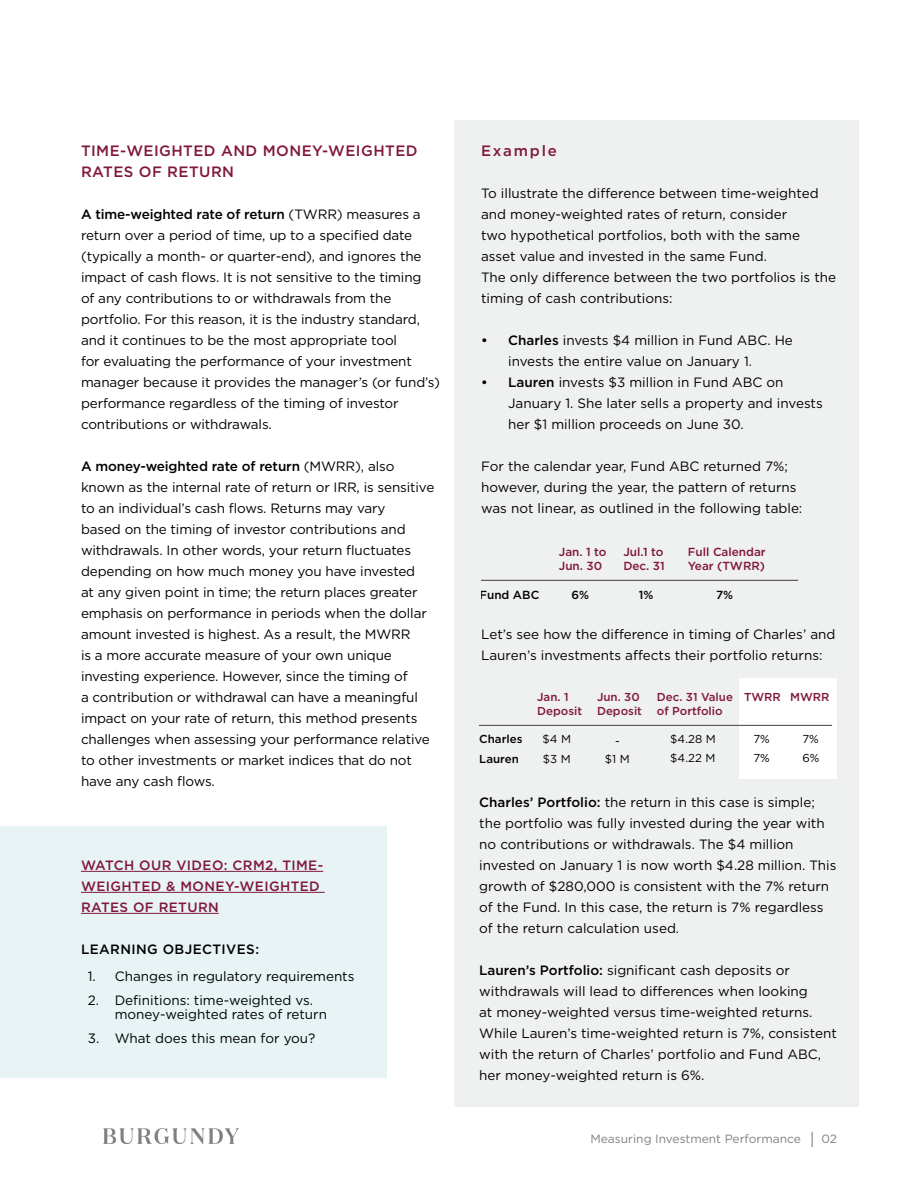
<style>
.page{position:relative;width:918px;height:1188px;background:#fff}
.page>*{position:absolute;margin:0;border:0;box-sizing:border-box;transform-origin:0 0}
.t1{font:500 15px/21px "Gotham";letter-spacing:.03em;color:#811739}
.t2{font:500 15px "Gotham";letter-spacing:.12em;color:#811739}
.t3{font:13.5px/21px "Gotham";letter-spacing:-.01em;color:#000}
.t4{font:500 13.5px/21px "Gotham";letter-spacing:.03em;color:#811739}
.t5{font:500 13.5px "Gotham";letter-spacing:.03em;color:#000}
.t6{font:12px "Gotham";color:#7f8080}
.t7{font:500 11.7px/14.1px "Gotham";color:#801739}
.t8{font:500 11.7px "Gotham";color:#000}
.t9{font:500 11.55px/13.8px "Gotham";color:#801739}
.t10{font:11.55px/18.8px "Gotham";color:#000}
.t11{font:500 11.55px "Gotham";color:#000}
.s1{font-weight:500}
.s2{font-size:16.5px}
</style>
<div class="page">
<img style="left:103px;top:1129px;width:135px;height:15px">
<div style="left:454px;top:120px;width:405px;height:987px;background:#eff0f0"></div>
<div style="left:0;top:826px;width:387px;height:252px;background:#e7f3f5"></div>
<hr style="left:81px;top:871px;width:242px;height:1px;background:#811739">
<hr style="left:81px;top:892px;width:244px;height:1px;background:#811739">
<hr style="left:81px;top:913px;width:138px;height:1px;background:#811739">
<hr style="left:481px;top:580px;width:317px;height:1px;background:#4f4f4f">
<div style="left:739px;top:678px;width:98px;height:100px;background:#fff"></div>
<hr style="left:479px;top:725px;width:353px;height:1px;background:#4f4f4f">
<p class="t1" style="left:81px;top:140px;width:338px">TIME-WEIGHTED AND MONEY-WEIGHTED<br>RATES OF RETURN</p>
<p class="t3" style="left:81px;top:203px;width:361px"><span class="s1">A time-weighted rate of return</span> (TWRR) measures a return over a period of time, up to a specified date (typically a month- or quarter-end), and ignores the impact of cash flows. It is not sensitive to the timing<br>of any contributions to or withdrawals from the portfolio. For this reason, it is the industry standard, and it continues to be the most appropriate tool<br>for evaluating the performance of your investment manager because it provides the manager’s (or fund’s) performance regardless of the timing of investor contributions or withdrawals.</p>
<p class="t3" style="left:81px;top:455px;width:355px"><span class="s1">A money-weighted rate of return</span> (MWRR), also known as the internal rate of return or IRR, is sensitive to an individual’s cash flows. Returns may vary<br>based on the timing of investor contributions and withdrawals. In other words, your return fluctuates depending on how much money you have invested<br>at any given point in time; the return places greater emphasis on performance in periods when the dollar amount invested is highest. As a result, the MWRR<br>is a more accurate measure of your own unique investing experience. However, since the timing of<br>a contribution or withdrawal can have a meaningful impact on your rate of return, this method presents challenges when assessing your performance relative to other investments or market indices that do not have any cash flows.</p>
<p class="t4" style="left:81px;top:855px;width:244px">WATCH OUR VIDEO: CRM2, TIME-<br>WEIGHTED &amp; MONEY-WEIGHTED<br>RATES OF RETURN</p>
<p class="t5" style="left:81px;top:940px;width:180px">LEARNING OBJECTIVES:</p>
<p class="t3" style="left:88px;top:965px;width:268px">1. Changes in regulatory requirements</p>
<p class="t3" style="left:115px;top:993px;width:214px;line-height:13.5px;text-indent:-27px">2. Definitions: time-weighted vs. money-weighted rates of return</p>
<p class="t3" style="left:88px;top:1028px;width:229px">3. What does this mean for you?</p>
<p class="t2" style="left:481px;top:141px;width:77px">Example</p>
<p class="t3" style="left:481px;top:182px;width:356px">To illustrate the difference between time-weighted and money-weighted rates of return, consider<br>two hypothetical portfolios, both with the same asset value and invested in the same Fund.<br>The only difference between the two portfolios is the timing of cash contributions:</p>
<p class="t3" style="left:508px;top:329px;width:286px;text-indent:-27px"><span class="s1">• Charles</span> invests $4 million in Fund ABC. He invests the entire value on January 1.</p>
<p class="t3" style="left:508px;top:371px;width:316px;text-indent:-27px"><span class="s1">• Lauren</span> invests $3 million in Fund ABC on<br>January 1. She later sells a property and invests her $1 million proceeds on June 30.</p>
<p class="t3" style="left:481px;top:455px;width:323px">For the calendar year, Fund ABC returned 7%; however, during the year, the pattern of returns was not linear, as outlined in the following table:</p>
<p class="t7" style="left:559px;top:544px;width:49px">Jan. 1 to<br>Jun. 30</p>
<p class="t7" style="left:623px;top:544px;width:43px">Jul.1 to<br>Dec. 31</p>
<p class="t7" style="left:688px;top:544px;width:79px">Full Calendar<br>Year (TWRR)</p>
<p class="t8" style="left:479px;top:587px;width:61px">Fund ABC</p>
<p class="t8" style="left:572px;top:587px;width:19px">6%</p>
<p class="t8" style="left:639px;top:587px;width:16px">1%</p>
<p class="t8" style="left:716px;top:587px;width:19px">7%</p>
<p class="t3" style="left:481px;top:623px;width:356px">Let’s see how the difference in timing of Charles’ and<br>Lauren’s investments affects their portfolio returns:</p>
<p class="t9" style="left:537px;top:690px;width:47px">Jan. 1<br>Deposit</p>
<p class="t9" style="left:597px;top:690px;width:47px">Jun. 30<br>Deposit</p>
<p class="t9" style="left:657px;top:690px;width:78px">Dec. 31 Value of Portfolio</p>
<p class="t9" style="left:744px;top:690px;width:87px">TWRR MWRR</p>
<p class="t11" style="left:479px;top:732px;width:45px">Charles</p>
<p class="t10" style="left:543px;top:730px;width:30px">$4 M</p>
<p class="t11" style="left:479px;top:752px;width:41px">Lauren</p>
<p class="t10" style="left:615px;top:731px;width:6px">-</p>
<p class="t10" style="left:670px;top:730px;width:47px">$4.28 M $4.22 M</p>
<p class="t10" style="left:753px;top:730px;width:18px">7%</p>
<p class="t10" style="left:802px;top:730px;width:18px">7%</p>
<p class="t10" style="left:753px;top:748px;width:18px">7%</p>
<p class="t10" style="left:802px;top:748px;width:19px">6%</p>
<p class="t10" style="left:543px;top:750px;width:29px">$3 M</p>
<p class="t10" style="left:605px;top:750px;width:26px">$1 M</p>
<p class="t3" style="left:479px;top:791px;width:359px"><span class="s1">Charles’ Portfolio:</span> the return in this case is simple; the portfolio was fully invested during the year with no contributions or withdrawals. The $4 million invested on January 1 is now worth $4.28 million. This growth of $280,000 is consistent with the 7% return of the Fund. In this case, the return is 7% regardless of the return calculation used.</p>
<p class="t3" style="left:479px;top:959px;width:359px"><span class="s1">Lauren’s Portfolio:</span> significant cash deposits or withdrawals will lead to differences when looking<br>at money-weighted versus time-weighted returns.<br>While Lauren’s time-weighted return is 7%, consistent with the return of Charles’ portfolio and Fund ABC, her money-weighted return is 6%.</p>
<p class="t6" style="left:590px;top:1131px;width:248px">Measuring Investment Performance <span class="s2">|</span> 02</p>
</div>
